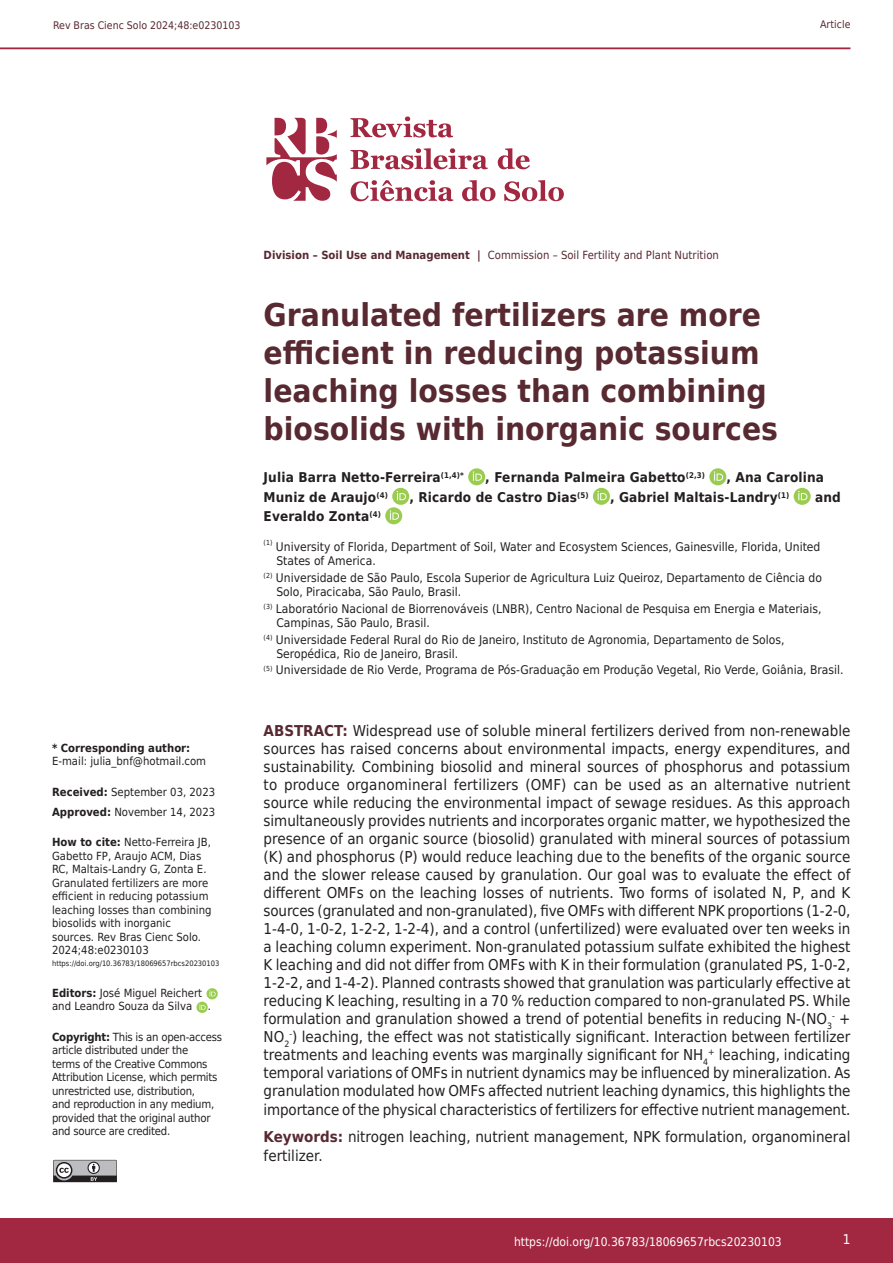
<style>
.page{position:relative;width:893px;height:1263px;background:#fff}
.page>*{position:absolute;margin:0;border:0;box-sizing:border-box;transform-origin:0 0}
.Título_1_-_Principal{font:700 31.5px/37.8px "DejaVu Sans Condensed";color:#582931}
.Resumo_Texto{font:15px/18px "DejaVu Sans Condensed";letter-spacing:-.01em;color:#231f20;text-align:justify}
.Resumo_Descritores{font:15px/18.8px "DejaVu Sans Condensed";color:#231f20}
.Autores{font:700 13.5px "DejaVu Sans Condensed";letter-spacing:.01em;color:#231f20}
.t1{font:13.5px "DejaVu Sans Condensed";color:#fff}
.Afiliação{font:12px/14.4px "DejaVu Sans Condensed";color:#231f20}
.t2{font:12px "DejaVu Sans Condensed";color:#fff}
.Correspondência{font:11.25px/13.5px "DejaVu Sans Condensed";color:#231f20}
.Correspondência-2{font:11.25px/13.5px "DejaVu Sans Condensed";letter-spacing:-.02em;color:#231f20}
.Correspondência-3{font:11.25px "DejaVu Sans Condensed";color:#582931}
.t3{font:10.5px "DejaVu Sans Condensed";color:#582931}
.Resumo_Texto-2{font:8.7px "DejaVu Sans Condensed";color:#231f20}
.Correspondência-4{font:7.5px "DejaVu Sans Condensed";color:#231f20}
.Afiliação-2{font:6.9px "DejaVu Sans Condensed";color:#231f20}
.s1{font-weight:700}
.s2{font-weight:700;color:#582931}
.s3{font-size:15px}
</style>
<div class="page">
<hr style="left:0;top:47px;width:850px;height:2px;background:#a22842">
<svg style="left:53px;top:1160px;width:64px;height:22px"></svg>
<div style="left:0;top:1218px;width:893px;height:45px;background:#a22842"></div>
<svg style="left:206px;top:988px;width:12px;height:11px"></svg>
<svg style="left:209px;top:990px;width:7px;height:6px"></svg>
<svg style="left:196px;top:1002px;width:12px;height:11px"></svg>
<svg style="left:199px;top:1004px;width:7px;height:6px"></svg>
<div style="left:468px;top:468px;width:17px;height:17px;background:#9acc51;border-radius:50%"></div>
<svg style="left:473px;top:471px;width:9px;height:10px"></svg>
<div style="left:709px;top:468px;width:17px;height:17px;background:#9acc51;border-radius:50%"></div>
<svg style="left:714px;top:471px;width:9px;height:10px"></svg>
<div style="left:392px;top:488px;width:17px;height:17px;background:#9acc51;border-radius:50%"></div>
<svg style="left:397px;top:491px;width:9px;height:9px"></svg>
<div style="left:593px;top:488px;width:17px;height:17px;background:#9acc51;border-radius:50%"></div>
<svg style="left:597px;top:491px;width:10px;height:9px"></svg>
<svg style="left:794px;top:488px;width:17px;height:17px"></svg>
<svg style="left:798px;top:491px;width:9px;height:9px"></svg>
<div style="left:385px;top:507px;width:17px;height:17px;background:#9acc51;border-radius:50%"></div>
<svg style="left:390px;top:510px;width:9px;height:10px"></svg>
<svg style="left:266px;top:116px;width:298px;height:86px"></svg>
<p class="t3" style="left:53px;top:17px;width:189px">Rev Bras Cienc Solo 2024;48:e0230103</p>
<p class="t3" style="left:820px;top:16px;width:32px">Article</p>
<p class="Correspondência-3" style="left:264px;top:246px;width:457px"><span class="s1">Division – Soil Use and Management |</span> Commission – Soil Fertility and Plant Nutrition</p>
<p class="Correspondência" style="left:52px;top:741px;width:156px"><span class="s1">* Corresponding author:<br></span>E-mail: julia_bnf@hotmail.com</p>
<p class="Correspondência" style="left:52px;top:785px;width:165px"><span class="s1">Received:</span> September 03, 2023</p>
<p class="Correspondência" style="left:52px;top:805px;width:165px"><span class="s1">Approved:</span> November 14, 2023</p>
<p class="Correspondência" style="left:52px;top:835px;width:161px"><span class="s1">How to cite:</span> Netto-Ferreira JB,<br>Gabetto FP, Araujo ACM, Dias<br>RC, Maltais-Landry G, Zonta E.<br>Granulated fertilizers are more efficient in reducing potassium leaching losses than combining biosolids with inorganic sources. Rev Bras Cienc Solo.<br>2024;48:e0230103</p>
<p class="Correspondência-4" style="left:52px;top:958px;width:169px">https://doi.org/10.36783/18069657rbcs20230103</p>
<p class="Correspondência" style="left:52px;top:986px;width:152px"><span class="s1">Editors:</span> José Miguel Reichert and Leandro Souza da Silva</p>
<p class="Correspondência" style="left:208px;top:999px;width:5px">.</p>
<p class="Correspondência-2" style="left:52px;top:1030px;width:172px"><span class="s1">Copyright:</span> This is an open-access article distributed under the<br>terms of the Creative Commons<br>Attribution License, which permits unrestricted use, distribution,<br>and reproduction in any medium, provided that the original author and source are credited.</p>
<p class="Título_1_-_Principal" style="left:264px;top:295px;width:516px">Granulated fertilizers are more efficient in reducing potassium leaching losses than combining biosolids with inorganic sources</p>
<p class="Autores" style="left:264px;top:467px;width:202px">Julia Barra Netto-Ferreira<sup>(1,4)*</sup></p>
<p class="Autores" style="left:485px;top:467px;width:221px">, Fernanda Palmeira Gabetto<sup>(2,3)</sup></p>
<p class="Autores" style="left:726px;top:467px;width:99px">, Ana Carolina</p>
<p class="Autores" style="left:264px;top:486px;width:126px">Muniz de Araujo<sup>(4)</sup></p>
<p class="Autores" style="left:409px;top:486px;width:181px">, Ricardo de Castro Dias<sup>(5)</sup></p>
<p class="Autores" style="left:610px;top:486px;width:181px">, Gabriel Maltais-Landry<sup>(1)</sup></p>
<p class="Autores" style="left:815px;top:486px;width:27px">and</p>
<p class="Autores" style="left:264px;top:506px;width:119px">Everaldo Zonta<sup>(4)</sup></p>
<p class="Afiliação-2" style="left:264px;top:536px;width:10px">(1)</p>
<p class="Afiliação" style="left:276px;top:539px;width:546px">University of Florida, Department of Soil, Water and Ecosystem Sciences, Gainesville, Florida, United<br>States of America.</p>
<p class="Afiliação" style="left:276px;top:570px;width:547px;text-indent:-13px"><sup>(2)</sup> Universidade de São Paulo, Escola Superior de Agricultura Luiz Queiroz, Departamento de Ciência do<br>Solo, Piracicaba, São Paulo, Brasil.</p>
<p class="Afiliação" style="left:276px;top:601px;width:547px;text-indent:-13px"><sup>(3)</sup> Laboratório Nacional de Biorrenováveis (LNBR), Centro Nacional de Pesquisa em Energia e Materiais,<br>Campinas, São Paulo, Brasil.</p>
<p class="Afiliação" style="left:276px;top:632px;width:510px;text-indent:-13px"><sup>(4)</sup> Universidade Federal Rural do Rio de Janeiro, Instituto de Agronomia, Departamento de Solos,<br>Seropédica, Rio de Janeiro, Brasil.</p>
<p class="Afiliação" style="left:264px;top:663px;width:581px"><sup>(5)</sup> Universidade de Rio Verde, Programa de Pós-Graduação em Produção Vegetal, Rio Verde, Goiânia, Brasil.</p>
<p class="Resumo_Texto" style="left:264px;top:721px;width:588px"><span class="s2">ABSTRACT:</span> Widespread use of soluble mineral fertilizers derived from non-renewable sources has raised concerns about environmental impacts, energy expenditures, and sustainability. Combining biosolid and mineral sources of phosphorus and potassium to produce organomineral fertilizers (OMF) can be used as an alternative nutrient source while reducing the environmental impact of sewage residues. As this approach simultaneously provides nutrients and incorporates organic matter, we hypothesized the presence of an organic source (biosolid) granulated with mineral sources of potassium (K) and phosphorus (P) would reduce leaching due to the benefits of the organic source and the slower release caused by granulation. Our goal was to evaluate the effect of different OMFs on the leaching losses of nutrients. Two forms of isolated N, P, and K sources (granulated and non-granulated), five OMFs with different NPK proportions (1-2-0, 1-4-0, 1-0-2, 1-2-2, 1-2-4), and a control (unfertilized) were evaluated over ten weeks in a leaching column experiment. Non-granulated potassium sulfate exhibited the highest K leaching and did not differ from OMFs with K in their formulation (granulated PS, 1-0-2, 1-2-2, and 1-4-2). Planned contrasts showed that granulation was particularly effective at reducing K leaching, resulting in a 70 % reduction compared to non-granulated PS. While formulation and granulation showed a trend of potential benefits in reducing N-(NO<sub>3</sub></p>
<p class="Resumo_Texto-2" style="left:832px;top:1009px;width:20px">- <span class="s3">+</span></p>
<p class="Resumo_Texto" style="left:264px;top:1027px;width:588px">NO<sub>2</sub><sup>-</sup>) leaching, the effect was not statistically significant. Interaction between fertilizer treatments and leaching events was marginally significant for NH<sub>4</sub><sup>+</sup> leaching, indicating temporal variations of OMFs in nutrient dynamics may be influenced by mineralization. As granulation modulated how OMFs affected nutrient leaching dynamics, this highlights the importance of the physical characteristics of fertilizers for effective nutrient management.</p>
<p class="Resumo_Descritores" style="left:264px;top:1127px;width:588px"><span class="s2">Keywords:</span> nitrogen leaching, nutrient management, NPK formulation, organomineral fertilizer.</p>
<p class="t2" style="left:514px;top:1231px;width:269px">https://doi.org/10.36783/18069657rbcs20230103</p>
<p class="t1" style="left:843px;top:1228px;width:9px">1</p>
</div>
